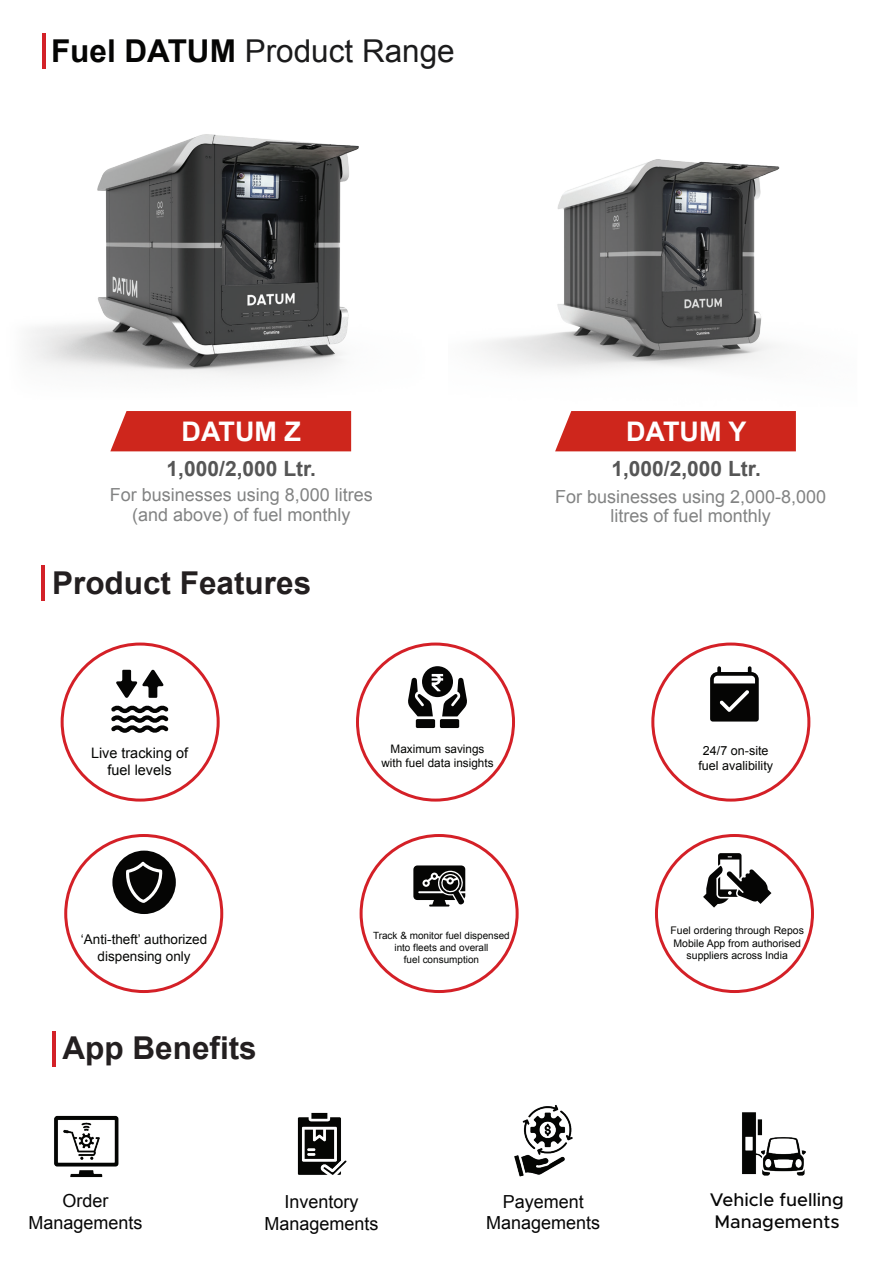
<style>
.page{position:relative;width:893px;height:1263px;background:#fff}
.page>*{position:absolute;margin:0;border:0;box-sizing:border-box;transform-origin:0 0}
.t1{font:700 31.5px "Arial";color:#231f20}
.t2{font:31.5px "Arial";color:#1b1b1c}
.t3{font:700 27px "Arial";color:#fff}
.t4{font:700 21px "Arial";color:#565656}
.t5{font:500 18.3px/22px "Metropolis";color:#060606}
.t6{font:18px/19.2px "Arial";color:#828383;text-align:center}
.t7{font:18px/21.6px "Arial";color:#060606;text-align:center}
.t8{font:14.4px/17.2px "Arial";color:#040503;text-align:center}
.t9{font:13.5px/16.2px "Arial";color:#060705;text-align:center}
.t10{font:12.6px/15px "Arial";color:#040503;text-align:center}
.t11{font:11.7px/14.1px "Arial";color:#040503;text-align:center}
.t12{font:10.5px/12.6px "Arial";color:#040503;text-align:center}
.t13{font:9.9px/12px "Arial";color:#070807;text-align:center}
.s1{font-weight:700;color:#050504}
</style>
<div class="page">
<img style="left:484px;top:159px;width:312px;height:293px">
<img style="left:27px;top:33px;width:457px;height:419px">
<div style="left:110px;top:411px;width:241px;height:40px;background:#ce261c"></div>
<div style="left:555px;top:411px;width:241px;height:40px;background:#ce261c"></div>
<div style="left:61px;top:642px;width:159px;height:159px;border:3px solid #d42027;border-radius:50%"></div>
<div style="left:356px;top:642px;width:159px;height:159px;border:3px solid #d42027;border-radius:50%"></div>
<div style="left:651px;top:642px;width:159px;height:159px;border:3px solid #d42027;border-radius:50%"></div>
<div style="left:64px;top:834px;width:159px;height:159px;border:3px solid #d42027;border-radius:50%"></div>
<div style="left:360px;top:834px;width:159px;height:159px;border:3px solid #d42027;border-radius:50%"></div>
<div style="left:655px;top:834px;width:159px;height:159px;border:3px solid #d42027;border-radius:50%"></div>
<svg style="left:111px;top:705px;width:57px;height:28px"></svg>
<svg style="left:116px;top:670px;width:48px;height:28px"></svg>
<div style="left:440px;top:719px;width:19px;height:9px;background:#050504;border-radius:2px"></div>
<div style="left:416px;top:719px;width:19px;height:9px;background:#050504;border-radius:2px"></div>
<svg style="left:408px;top:666px;width:59px;height:50px"></svg>
<svg style="left:710px;top:666px;width:49px;height:55px"></svg>
<svg style="left:112px;top:851px;width:64px;height:63px"></svg>
<svg style="left:413px;top:865px;width:52px;height:42px"></svg>
<svg style="left:703px;top:853px;width:68px;height:54px"></svg>
<hr style="left:43px;top:33px;width:3px;height:35px;background:#d32128">
<hr style="left:42px;top:565px;width:3px;height:36px;background:#d32128">
<hr style="left:52px;top:1031px;width:3px;height:35px;background:#d32128">
<img style="left:54px;top:1115px;width:65px;height:63px">
<img style="left:297px;top:1112px;width:50px;height:63px">
<img style="left:514px;top:1105px;width:59px;height:72px">
<img style="left:742px;top:1112px;width:64px;height:64px">
<h1 class="t2" style="left:51px;top:30px;width:405px"><span class="s1">Fuel DATUM</span> Product Range</h1>
<h2 class="t3" style="left:182px;top:413px;width:121px">DATUM Z</h2>
<h2 class="t3" style="left:626px;top:413px;width:122px">DATUM Y</h2>
<p class="t4" style="left:167px;top:454px;width:151px">1,000/2,000 Ltr.</p>
<p class="t6" style="left:110px;top:486px;width:265px">For businesses using 8,000 litres (and above) of fuel monthly</p>
<p class="t6" style="left:555px;top:487px;width:273px">For businesses using 2,000-8,000 litres of fuel monthly</p>
<p class="t4" style="left:611px;top:454px;width:151px">1,000/2,000 Ltr.</p>
<h1 class="t1" style="left:52px;top:562px;width:261px">Product Features</h1>
<p class="t8" style="left:91px;top:745px;width:99px">Live tracking of fuel levels</p>
<p class="t11" style="left:381px;top:742px;width:114px">Maximum savings with fuel data insights</p>
<p class="t10" style="left:698px;top:743px;width:76px">24/7 on-site fuel avalibility</p>
<p class="t9" style="left:81px;top:932px;width:128px">‘Anti-theft’ authorized dispensing only</p>
<p class="t13" style="left:373px;top:930px;width:138px">Track &amp; monitor fuel dispensed into fleets and overall<br>fuel consumption</p>
<p class="t12" style="left:671px;top:924px;width:135px">Fuel ordering through Repos<br>Mobile App from authorised suppliers across India</p>
<h1 class="t1" style="left:63px;top:1027px;width:196px">App Benefits</h1>
<p class="t7" style="left:28px;top:1190px;width:116px">Order<br>Managements</p>
<p class="t7" style="left:264px;top:1191px;width:116px">Inventory<br>Managements</p>
<p class="t7" style="left:486px;top:1191px;width:116px">Payement<br>Managements</p>
<p class="t5" style="left:710px;top:1189px;width:136px">Vehicle fuelling<br>Managements</p>
</div>
